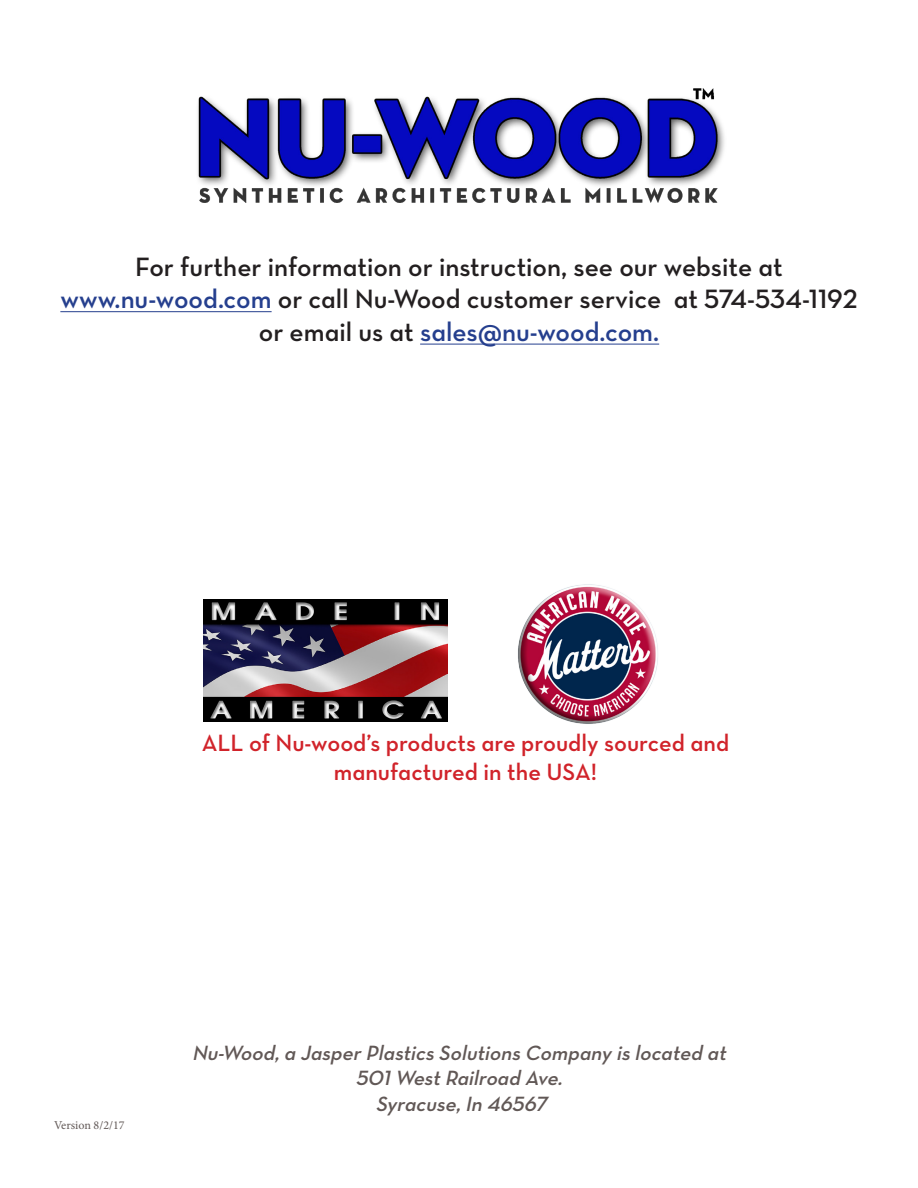
<style>
.page{position:relative;width:918px;height:1188px;background:#fff}
.page>*{position:absolute;margin:0;border:0;box-sizing:border-box;transform-origin:0 0}
.t1{font:27px/32.4px "Neutra Text Demi Alt";color:#231f20;text-align:center}
.t2{font:24px/28.8px "Neutra Text Demi Alt";color:#d1232a;text-align:center}
.t3{font:italic 21px "Neutra Text Demi Alt";color:#615856}
.t4{font:12px "Minion Pro";color:#615856}
.s1{color:#253f8e}
</style>
<div class="page">
<img style="left:198px;top:89px;width:527px;height:113px">
<hr style="left:60px;top:311px;width:212px;height:1px;background:#253f8e">
<hr style="left:420px;top:344px;width:239px;height:1px;background:#253f8e">
<img style="left:204px;top:599px;width:244px;height:122px">
<img style="left:518px;top:584px;width:140px;height:140px">
<p class="t1" style="left:135px;top:250px;width:649px">For further information or instruction, see our website at</p>
<p class="t1" style="left:60px;top:282px;width:799px"><span class="s1">www.nu-wood.com</span> or call Nu-Wood customer service at 574-534-1192 or email us at <span class="s1">sales@nu-wood.com.</span></p>
<p class="t2" style="left:202px;top:728px;width:529px">ALL of Nu-wood’s products are proudly sourced and manufactured in the USA!</p>
<p class="t4" style="left:54px;top:1117px;width:72px">Version 8/2/17</p>
<p class="t3" style="left:192px;top:1040px;width:540px">Nu-Wood,a JasperPlasticsSolutionsCompany islocated at</p>
<p class="t3" style="left:356px;top:1065px;width:213px">501WestRailroad Ave.</p>
<p class="t3" style="left:376px;top:1091px;width:177px">Syracuse,In 46567</p>
</div>
